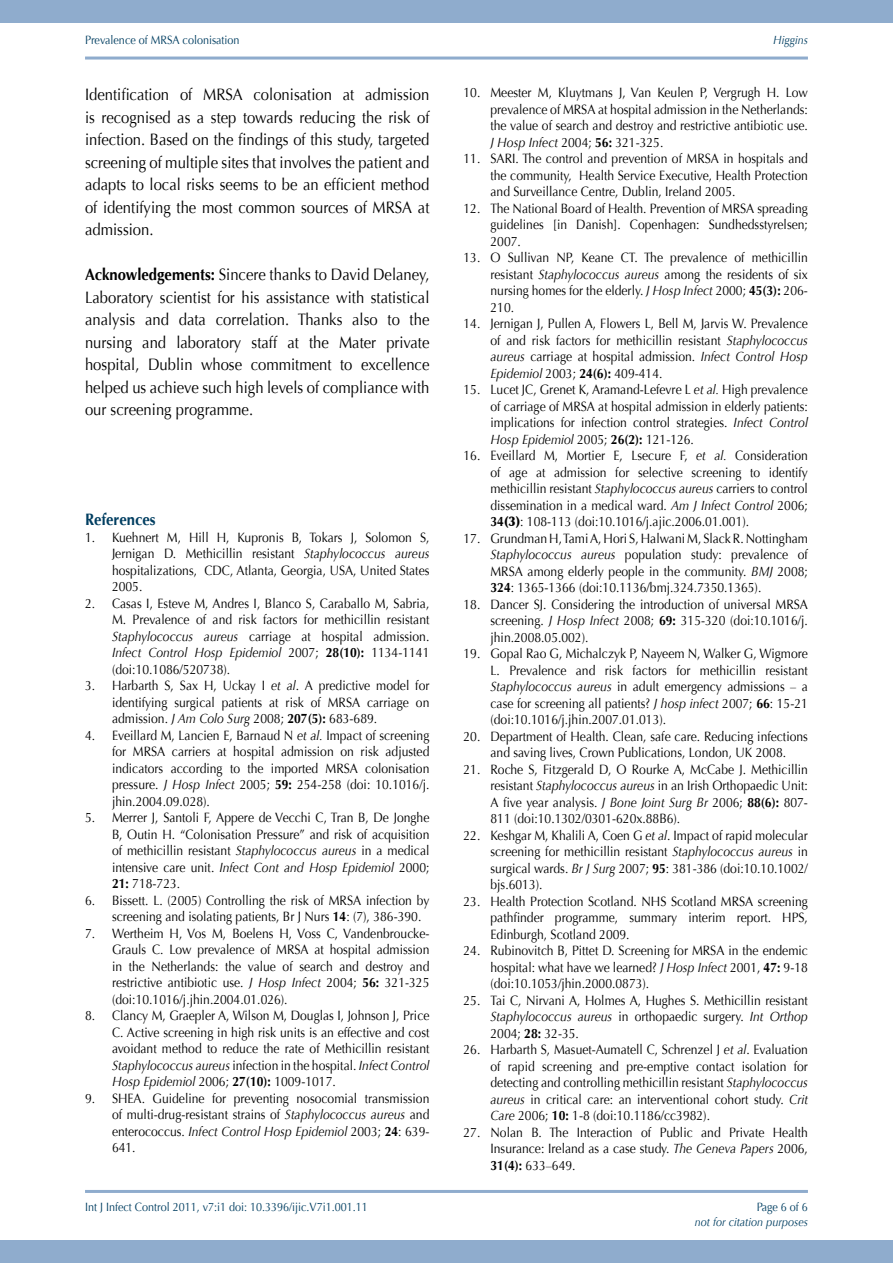
<style>
.page{position:relative;width:893px;height:1263px;background:#fff}
.page>*{position:absolute;margin:0;border:0;box-sizing:border-box;transform-origin:0 0}
.t1{font:16.5px/22.5px "Optima";color:#000;text-align:justify;scale:.9 1}
.t2{font:700 16.5px "Optima";color:#003e61;scale:.9 1}
.t3{font:13.5px/16.5px "Optima";color:#000;text-align:justify;scale:.9 1}
.t4{font:12px "Optima";color:#003e61;scale:.9 1}
.t5{font:italic 12px "Optima";color:#003e61;scale:.9 1}
.s1{font-weight:700}
.s2{font-style:italic}
.s3{font-weight:900}
</style>
<div class="page">
<div style="left:0;top:0;width:893px;height:23px;background:#8faccd"></div>
<div style="left:0;top:1240px;width:893px;height:23px;background:#8faccd"></div>
<hr style="left:85px;top:1190px;width:723px;height:3px;background:#8faccd">
<hr style="left:85px;top:57px;width:723px;height:3px;background:#8faccd">
<p class="t4" style="left:85px;top:33px;width:173px">Prevalence of MRSA colonisation</p>
<p class="t5" style="left:773px;top:33px;width:40px">Higgins</p>
<p class="t1" style="left:85px;top:84px;width:384px">Identification of MRSA colonisation at admission is recognised as a step towards reducing the risk of infection. Based on the findings of this study, targeted screening of multiple sites that involves the patient and adapts to local risks seems to be an efficient method of identifying the most common sources of MRSA at admission.</p>
<p class="t1" style="left:85px;top:264px;width:384px"><span class="s1">Acknowledgements:</span> Sincere thanks to David Delaney, Laboratory scientist for his assistance with statistical analysis and data correlation. Thanks also to the nursing and laboratory staff at the Mater private hospital, Dublin whose commitment to excellence helped us achieve such high levels of compliance with our screening programme.</p>
<p class="t2" style="left:85px;top:510px;width:80px">References</p>
<p class="t3" style="left:112px;top:529px;width:354px;text-indent:-27px">1. Kuehnert M, Hill H, Kupronis B, Tokars J, Solomon S, Jernigan D. Methicillin resistant <span class="s2">Staphylococcus aureus </span>hospitalizations, CDC, Atlanta, Georgia, USA, United States 2005.</p>
<p class="t3" style="left:112px;top:595px;width:354px;text-indent:-27px">2. Casas I, Esteve M, Andres I, Blanco S, Caraballo M, Sabria, M. Prevalence of and risk factors for methicillin resistant <span class="s2">Staphylococcus aureus</span> carriage at hospital admission.<br><span class="s2">Infect Control Hosp Epidemiol</span> 2007; <span class="s1">28(10):</span> 1134-1141 (doi:10.1086/520738).</p>
<p class="t3" style="left:112px;top:678px;width:354px;text-indent:-27px">3. Harbarth S, Sax H, Uckay I <span class="s2">et al</span>. A predictive model for identifying surgical patients at risk of MRSA carriage on admission. <span class="s2">J Am Colo Surg</span> 2008; <span class="s1">207(5):</span> 683-689.</p>
<p class="t3" style="left:112px;top:727px;width:354px;text-indent:-27px">4. Eveillard M, Lancien E, Barnaud N <span class="s2">et al.</span> Impact of screening for MRSA carriers at hospital admission on risk adjusted indicators according to the imported MRSA colonisation pressure. <span class="s2">J Hosp Infect</span> 2005; <span class="s1">59:</span> 254-258 (doi: 10.1016/j. jhin.2004.09.028).</p>
<p class="t3" style="left:112px;top:810px;width:354px;text-indent:-27px">5. Merrer J, Santoli F, Appere de Vecchi C, Tran B, De Jonghe B, Outin H. “Colonisation Pressure” and risk of acquisition of methicillin resistant <span class="s2">Staphylococcus aureus</span> in a medical intensive care unit. <span class="s2">Infect Cont and Hosp Epidemiol</span> 2000; <span class="s1">21:</span> 718-723.</p>
<p class="t3" style="left:112px;top:892px;width:354px;text-indent:-27px">6. Bissett. L. (2005) Controlling the risk of MRSA infection by screening and isolating patients, Br J Nurs <span class="s1">14</span>: (7), 386-390.</p>
<p class="t3" style="left:112px;top:925px;width:354px;text-indent:-27px">7. Wertheim H, Vos M, Boelens H, Voss C, Vandenbroucke-Grauls C. Low prevalence of MRSA at hospital admission in the Netherlands: the value of search and destroy and restrictive antibiotic use. <span class="s2">J Hosp Infect</span> 2004; <span class="s1">56:</span> 321-325 (doi:10.1016/j.jhin.2004.01.026).</p>
<p class="t3" style="left:112px;top:1008px;width:354px;text-indent:-27px">8. Clancy M, Graepler A, Wilson M, Douglas I, Johnson J, Price C. Active screening in high risk units is an effective and cost avoidant method to reduce the rate of Methicillin resistant <span class="s2">Staphylococcus aureus</span> infection in the hospital. <span class="s2">Infect Control Hosp Epidemiol</span> 2006; <span class="s1">27(10):</span> 1009-1017.</p>
<p class="t3" style="left:112px;top:1090px;width:354px;text-indent:-27px">9. SHEA. Guideline for preventing nosocomial transmission of multi-drug-resistant strains of <span class="s2">Staphylococcus aureus</span> and enterococcus. <span class="s2">Infect Control Hosp Epidemiol</span> 2003; <span class="s1">24</span>: 639- 641.</p>
<p class="t4" style="left:85px;top:1200px;width:316px">Int J Infect Control 2011, v7:i1 doi: 10.3396/ijic.V7i1.001.11</p>
<p class="t3" style="left:490px;top:85px;width:354px;text-indent:-27px">10. Meester M, Kluytmans J, Van Keulen P, Vergrugh H. Low prevalence of MRSA at hospital admission in the Netherlands: the value of search and destroy and restrictive antibiotic use.<br><span class="s2">J Hosp Infect</span> 2004; <span class="s1">56:</span> 321-325.</p>
<p class="t3" style="left:490px;top:151px;width:354px;text-indent:-27px">11. SARI. The control and prevention of MRSA in hospitals and the community, Health Service Executive, Health Protection and Surveillance Centre, Dublin, Ireland 2005.</p>
<p class="t3" style="left:490px;top:200px;width:354px;text-indent:-27px">12. The National Board of Health. Prevention of MRSA spreading guidelines [in Danish]. Copenhagen: Sundhedsstyrelsen; 2007.</p>
<p class="t3" style="left:490px;top:250px;width:354px;text-indent:-27px">13. O Sullivan NP, Keane CT. The prevalence of methicillin resistant <span class="s2">Staphylococcus aureus</span> among the residents of six nursing homes for the elderly. <span class="s2">J Hosp Infect</span> 2000; <span class="s1">45(3):</span> 206- 210.</p>
<p class="t3" style="left:490px;top:316px;width:354px;text-indent:-27px">14. Jernigan J, Pullen A, Flowers L, Bell M, Jarvis W. Prevalence of and risk factors for methicillin resistant <span class="s2">Staphylococcus aureus</span> carriage at hospital admission. <span class="s2">Infect Control Hosp Epidemiol</span> 2003; <span class="s1">24(6):</span> 409-414.</p>
<p class="t3" style="left:490px;top:382px;width:354px;text-indent:-27px">15. Lucet JC, Grenet K, Aramand-Lefevre L <span class="s2">et al.</span> High prevalence of carriage of MRSA at hospital admission in elderly patients: implications for infection control strategies. <span class="s2">Infect Control Hosp Epidemiol</span> 2005; <span class="s1">26(2):</span> 121-126.</p>
<p class="t3" style="left:490px;top:448px;width:354px;text-indent:-27px">16. Eveillard M, Mortier E, Lsecure F, <span class="s2">et al.</span> Consideration of age at admission for selective screening to identify methicillin resistant <span class="s2">Staphylococcus aureus</span> carriers to control dissemination in a medical ward. <span class="s2">Am J Infect Control</span> 2006; <span class="s1">34</span><span class="s3">(3)</span>: 108-113 (doi:10.1016/j.ajic.2006.01.001).</p>
<p class="t3" style="left:490px;top:530px;width:354px;text-indent:-27px">17. Grundman H, Tami A, Hori S, Halwani M, Slack R. Nottingham <span class="s2">Staphylococcus aureus</span> population study: prevalence of MRSA among elderly people in the community. <span class="s2">BMJ</span> 2008; <span class="s1">324</span>: 1365-1366 (doi:10.1136/bmj.324.7350.1365).</p>
<p class="t3" style="left:490px;top:596px;width:354px;text-indent:-27px">18. Dancer SJ. Considering the introduction of universal MRSA screening. <span class="s2">J Hosp Infect</span> 2008; <span class="s1">69:</span> 315-320 (doi:10.1016/j. jhin.2008.05.002).</p>
<p class="t3" style="left:490px;top:646px;width:354px;text-indent:-27px">19. Gopal Rao G, Michalczyk P, Nayeem N, Walker G, Wigmore L. Prevalence and risk factors for methicillin resistant <span class="s2">Staphylococcus aureus</span> in adult emergency admissions – a case for screening all patients? <span class="s2">J hosp infect</span> 2007; <span class="s1">66</span>: 15-21 (doi:10.1016/j.jhin.2007.01.013).</p>
<p class="t3" style="left:463px;top:728px;width:384px;text-align:center">20. Department of Health. Clean, safe care. Reducing infections and saving lives, Crown Publications, London, UK 2008.</p>
<p class="t3" style="left:490px;top:761px;width:354px;text-indent:-27px">21. Roche S, Fitzgerald D, O Rourke A, McCabe J. Methicillin resistant <span class="s2">Staphylococcus aureus</span> in an Irish Orthopaedic Unit:<br>A five year analysis. <span class="s2">J Bone Joint Surg Br</span> 2006; <span class="s1">88(6):</span> 807- 811 (doi:10.1302/0301-620x.88B6).</p>
<p class="t3" style="left:490px;top:827px;width:354px;text-indent:-27px">22. Keshgar M, Khalili A, Coen G <span class="s2">et al</span>. Impact of rapid molecular screening for methicillin resistant <span class="s2">Staphylococcus aureus</span> in surgical wards. <span class="s2">Br J Surg</span> 2007; <span class="s1">95</span>: 381-386 (doi:10.10.1002/ bjs.6013).</p>
<p class="t3" style="left:490px;top:893px;width:354px;text-indent:-27px">23. Health Protection Scotland. NHS Scotland MRSA screening pathfinder programme, summary interim report. HPS, Edinburgh, Scotland 2009.</p>
<p class="t3" style="left:490px;top:943px;width:354px;text-indent:-27px">24. Rubinovitch B, Pittet D. Screening for MRSA in the endemic hospital: what have we learned? <span class="s2">J Hosp Infect</span> 2001, <span class="s1">47:</span> 9-18 (doi:10.1053/jhin.2000.0873).</p>
<p class="t3" style="left:490px;top:992px;width:354px;text-indent:-27px">25. Tai C, Nirvani A, Holmes A, Hughes S. Methicillin resistant <span class="s2">Staphylococcus aureus</span> in orthopaedic surgery. <span class="s2">Int Orthop </span>2004; <span class="s1">28:</span> 32-35.</p>
<p class="t3" style="left:490px;top:1042px;width:354px;text-indent:-27px">26. Harbarth S, Masuet-Aumatell C, Schrenzel J <span class="s2">et al</span>. Evaluation of rapid screening and pre-emptive contact isolation for detecting and controlling methicillin resistant <span class="s2">Staphylococcus aureus</span> in critical care: an interventional cohort study. <span class="s2">Crit Care</span> 2006; <span class="s1">10:</span> 1-8 (doi:10.1186/cc3982).</p>
<p class="t3" style="left:490px;top:1124px;width:354px;text-indent:-27px">27. Nolan B. The Interaction of Public and Private Health Insurance: Ireland as a case study. <span class="s2">The Geneva Papers</span> 2006, <span class="s1">31(4):</span> 633–649.</p>
<p class="t4" style="left:757px;top:1200px;width:58px">Page 6 of 6</p>
<p class="t5" style="left:695px;top:1215px;width:127px">not for citation purposes</p>
</div>
